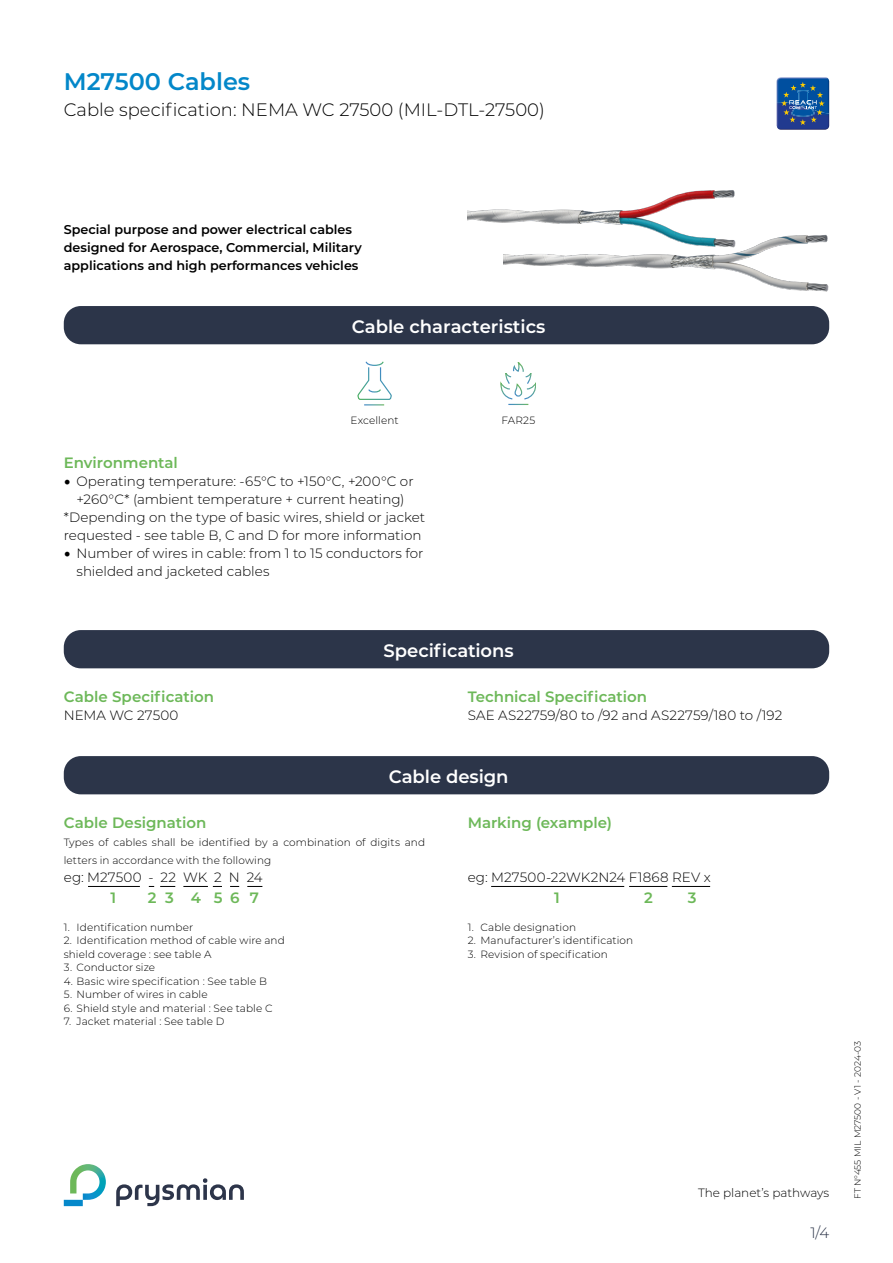
<style>
.page{position:relative;width:893px;height:1263px;background:#fff}
.page>*{position:absolute;margin:0;border:0;box-sizing:border-box;transform-origin:0 0}
.t1{font:600 24px "Montserrat";color:#0387c9}
.t2{font:300 18px "Montserrat";color:#000}
.t3{font:600 18px "Montserrat";color:#fff}
.t4{font:600 15px "Montserrat";color:#6db859}
.t5{font:300 15px "Montserrat";color:#2c3549}
.t6{font:300 13.5px/18px "Montserrat";color:#000}
.t7{font:600 12.75px/18px "Montserrat";color:#000}
.t8{font:300 12px "Montserrat";color:#000}
.t9{font:300 10.5px/18px "Montserrat";letter-spacing:.01em;color:#000}
.t10{font:300 9px "Montserrat";color:#000}
.s1{font-family:"Minion Pro";font-weight:400;font-size:18px}
</style>
<div class="page">
<img style="left:468px;top:190px;width:267px;height:36px">
<img style="left:504px;top:226px;width:325px;height:66px">
<img style="left:779px;top:78px;width:50px;height:31px">
<img style="left:779px;top:77px;width:48px;height:1px">
<img style="left:778px;top:129px;width:49px;height:1px">
<img style="left:777px;top:109px;width:52px;height:20px">
<svg style="left:777px;top:82px;width:48px;height:43px;background:#2a5c95"></svg>
<svg style="left:501px;top:362px;width:35px;height:43px"></svg>
<svg style="left:116px;top:1178px;width:128px;height:28px"></svg>
<svg style="left:70px;top:1164px;width:36px;height:36px"></svg>
<div style="left:64px;top:1200px;width:19px;height:6px;background:#0588ca"></div>
<div style="left:64px;top:306px;width:765px;height:38px;background:#2c3549;border-radius:17px"></div>
<svg style="left:357px;top:361px;width:35px;height:44px"></svg>
<div style="left:64px;top:756px;width:765px;height:38px;background:#2c3549;border-radius:17px"></div>
<hr style="left:491px;top:886px;width:133px;height:1px;background:#000">
<hr style="left:88px;top:886px;width:52px;height:1px;background:#000">
<hr style="left:629px;top:886px;width:38px;height:1px;background:#000">
<hr style="left:672px;top:886px;width:38px;height:1px;background:#000">
<svg style="left:160px;top:886px;width:15px;height:1px"></svg>
<svg style="left:247px;top:886px;width:15px;height:1px"></svg>
<svg style="left:183px;top:886px;width:39px;height:1px"></svg>
<div style="left:64px;top:630px;width:765px;height:38px;background:#2c3549;border-radius:17px"></div>
<h1 class="t1" style="left:64px;top:65px;width:188px">M27500 Cables</h1>
<h2 class="t2" style="left:64px;top:97px;width:482px">Cable specification: NEMA WC 27500 (MIL-DTL-27500)</h2>
<p class="t7" style="left:64px;top:220px;width:300px">Special purpose and power electrical cables designed for Aerospace, Commercial, Military applications and high performances vehicles</p>
<h2 class="t3" style="left:352px;top:314px;width:195px">Cable characteristics</h2>
<p class="t9" style="left:350px;top:411px;width:50px">Excellent</p>
<h3 class="t4" style="left:64px;top:452px;width:116px">Environmental</h3>
<p class="t6" style="left:64px;top:472px;width:351px"><span class="s1">•</span> Operating temperature: -65°C to +150°C, +200°C or</p>
<p class="t6" style="left:77px;top:490px;width:330px">+260°C* (ambient temperature + current heating)</p>
<p class="t6" style="left:64px;top:508px;width:363px">*Depending on the type of basic wires, shield or jacket</p>
<p class="t6" style="left:64px;top:526px;width:359px">requested - see table B, C and D for more information</p>
<p class="t6" style="left:77px;top:544px;width:348px;text-indent:-13px"><span class="s1">•</span> Number of wires in cable: from 1 to 15 conductors for shielded and jacketed cables</p>
<p class="t9" style="left:501px;top:411px;width:35px">FAR25</p>
<h3 class="t4" style="left:64px;top:686px;width:152px">Cable Specification</h3>
<p class="t6" style="left:64px;top:706px;width:116px">NEMA WC 27500</p>
<h2 class="t3" style="left:384px;top:638px;width:132px">Specifications</h2>
<h3 class="t4" style="left:468px;top:686px;width:181px">Technical Specification</h3>
<p class="t6" style="left:468px;top:706px;width:316px">SAE AS22759/80 to /92 and AS22759/180 to /192</p>
<h2 class="t3" style="left:389px;top:764px;width:121px">Cable design</h2>
<h3 class="t4" style="left:64px;top:812px;width:144px">Cable Designation</h3>
<p class="t9" style="left:64px;top:833px;width:363px">Types of cables shall be identified by a combination of digits and letters in accordance with the following</p>
<p class="t6" style="left:64px;top:868px;width:200px">eg: M27500 - 22 WK 2 N 24</p>
<h3 class="t4" style="left:468px;top:812px;width:146px">Marking (example)</h3>
<p class="t6" style="left:468px;top:868px;width:245px">eg: M27500-22WK2N24 F1868 REV x</p>
<p class="t9" style="left:468px;top:917px;width:110px">1. Cable designation</p>
<p class="t9" style="left:468px;top:931px;width:167px">2. Manufacturer’s identification</p>
<p class="t9" style="left:468px;top:944px;width:142px">3. Revision of specification</p>
<h3 class="t4" style="left:110px;top:887px;width:7px">1</h3>
<h3 class="t4" style="left:148px;top:887px;width:112px">2 3 4567</h3>
<h3 class="t4" style="left:554px;top:887px;width:7px">1</h3>
<h3 class="t4" style="left:644px;top:887px;width:10px">2</h3>
<h3 class="t4" style="left:688px;top:887px;width:10px">3</h3>
<p class="t9" style="left:64px;top:917px;width:131px">1. Identification number</p>
<p class="t9" style="left:64px;top:933px;width:223px;line-height:13.5px">2. Identification method of cable wire and shield coverage : see table A</p>
<p class="t9" style="left:64px;top:958px;width:93px">3. Conductor size</p>
<p class="t9" style="left:64px;top:971px;width:205px">4. Basic wire specification : See table B</p>
<p class="t9" style="left:64px;top:985px;width:145px">5. Number of wires in cable</p>
<p class="t9" style="left:64px;top:998px;width:210px">6. Shield style and material : See table C</p>
<p class="t9" style="left:64px;top:1012px;width:162px">7. Jacket material : See table D</p>
<p class="t8" style="left:698px;top:1184px;width:133px">The planet’s pathways</p>
<h3 class="t5" style="left:810px;top:1222px;width:20px">1/4</h3>
<p class="t10" style="left:852px;top:1199px;width:160px;rotate:-90deg">FT N°455 MIL M27500 - V1 - 2024-03</p>
</div>
